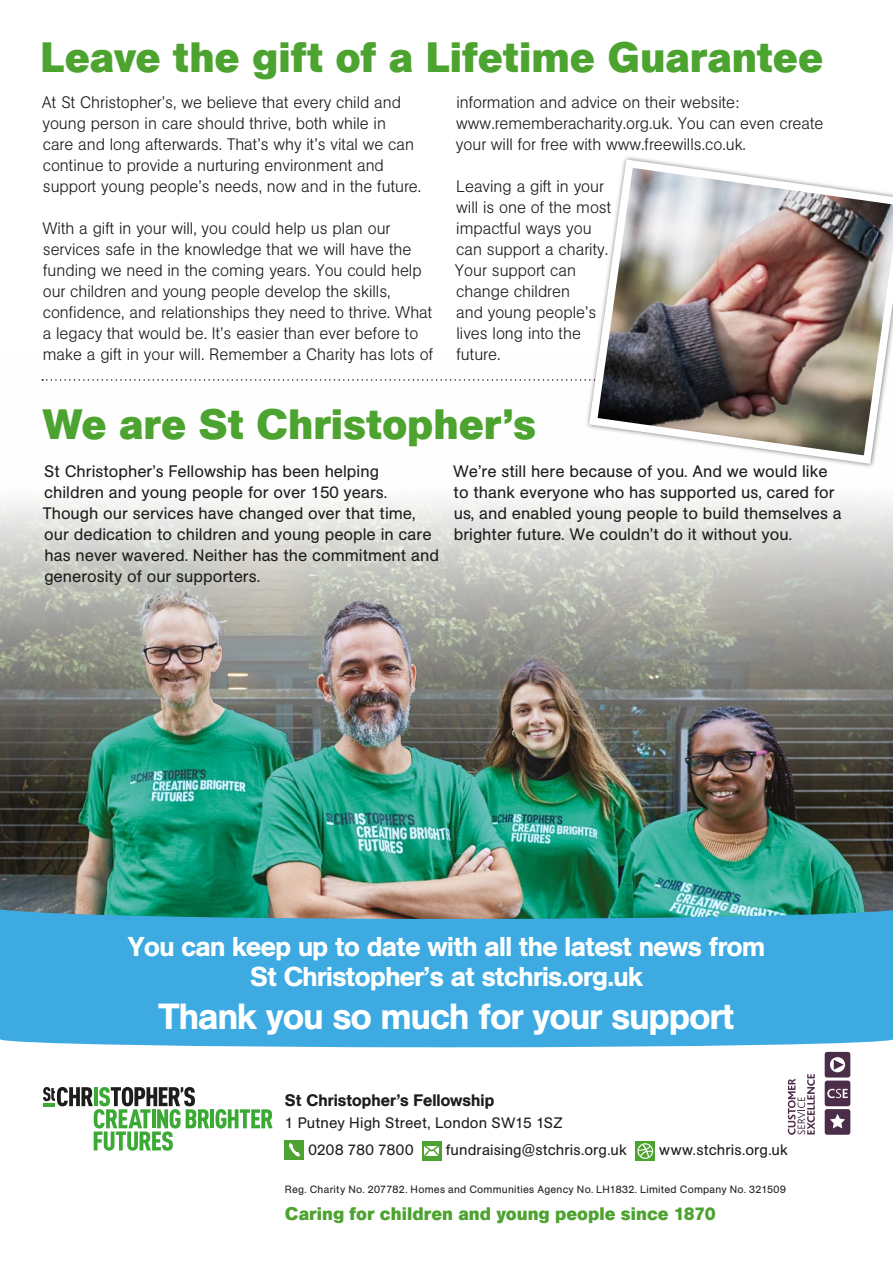
<style>
.page{position:relative;width:893px;height:1263px;background:#fff}
.page>*{position:absolute;margin:0;border:0;box-sizing:border-box;transform-origin:0 0}
.t1{font:700 42px "AG Book BQ";color:#4da32f}
.t2{font:500 36px "AG Book BQ";letter-spacing:-.02em;color:#fff}
.t3{font:500 27px/30px "AG Book BQ";letter-spacing:-.02em;color:#fff;text-align:center}
.t4{font:700 18px "AG Book BQ";color:#4da32f}
.t5{font:300 16.5px/21px "AG Book BQ";color:#1d1d1b}
.t6{font:16.5px/21px "AG Book BQ";color:#1d1d1b}
.t7{font:500 16.5px "AG Book BQ";color:#1d1d1b}
.t8{font:15px/26.7px "AG Book BQ";letter-spacing:.01em;color:#1d1d1b}
.t9{font:10.5px "AG Book BQ";letter-spacing:.02em;color:#1d1d1b}
</style>
<div class="page">
<img style="left:16px;top:379px;width:877px;height:530px">
<svg style="left:42px;top:379px;width:542px;height:2px"></svg>
<svg style="left:0;top:909px;width:893px;height:138px;background:#40a9db"></svg>
<svg style="left:788px;top:1074px;width:27px;height:61px"></svg>
<svg style="left:825px;top:1052px;width:25px;height:83px"></svg>
<div style="left:285px;top:1140px;width:19px;height:19px;background:#4da32f"></div>
<svg style="left:289px;top:1143px;width:11px;height:13px"></svg>
<div style="left:422px;top:1141px;width:19px;height:19px;background:#4da32f"></div>
<svg style="left:424px;top:1146px;width:15px;height:10px"></svg>
<div style="left:636px;top:1141px;width:19px;height:19px;background:#4da32f"></div>
<svg style="left:637px;top:1143px;width:16px;height:16px"></svg>
<hr style="left:210px;top:1109px;width:4px;height:19px;background:#3aaa35">
<svg style="left:215px;top:1109px;width:58px;height:19px"></svg>
<svg style="left:43px;top:1087px;width:166px;height:64px"></svg>
<img style="left:585px;top:157px;width:307px;height:311px">
<hr style="left:892px;top:205px;width:1px;height:471px;background:#fff">
<svg style="left:892px;top:193px;width:1px;height:39px"></svg>
<h1 class="t1" style="left:41px;top:32px;width:784px">Leave the gift of a Lifetime Guarantee</h1>
<p class="t5" style="left:42px;top:92px;width:381px">At St Christopher’s, we believe that every child and young person in care should thrive, both while in<br>care and long afterwards. That’s why it’s vital we can continue to provide a nurturing environment and support young people’s needs, now and in the future.</p>
<p class="t5" style="left:42px;top:218px;width:392px">With a gift in your will, you could help us plan our services safe in the knowledge that we will have the funding we need in the coming years. You could help our children and young people develop the skills, confidence, and relationships they need to thrive. What a legacy that would be. It’s easier than ever before to make a gift in your will. Remember a Charity has lots of</p>
<p class="t5" style="left:456px;top:92px;width:369px">information and advice on their website: www.rememberacharity.org.uk. You can even create your will for free with www.freewills.co.uk.</p>
<p class="t5" style="left:455px;top:176px;width:158px">Leaving a gift in your will is one of the most impactful ways you can support a charity.<br>Your support can change children<br>and young people’s lives long into the future.</p>
<h1 class="t1" style="left:43px;top:399px;width:495px">We are St Christopher’s</h1>
<p class="t6" style="left:43px;top:460px;width:398px">St Christopher’s Fellowship has been helping children and young people for over 150 years.<br>Though our services have changed over that time, our dedication to children and young people in care has never wavered. Neither has the commitment and generosity of our supporters.</p>
<p class="t6" style="left:453px;top:460px;width:390px">We’re still here because of you. And we would like to thank everyone who has supported us, cared for us, and enabled young people to build themselves a brighter future. We couldn’t do it without you.</p>
<h3 class="t3" style="left:128px;top:932px;width:639px">You can keep up to date with all the latest news from<br>St Christopher’s at stchris.org.uk</h3>
<h2 class="t2" style="left:158px;top:994px;width:578px">Thank you so much for your support</h2>
<p class="t7" style="left:285px;top:1090px;width:211px">St Christopher’s Fellowship</p>
<p class="t8" style="left:308px;top:1110px;width:256px;text-indent:-24px">1 Putney High Street, London SW15 1SZ<br>0208 780 7800</p>
<p class="t8" style="left:446px;top:1136px;width:183px">fundraising@stchris.org.uk</p>
<p class="t8" style="left:659px;top:1136px;width:130px">www.stchris.org.uk</p>
<p class="t9" style="left:285px;top:1184px;width:502px">Reg. Charity No. 207782. Homes and Communities Agency No. LH1832. Limited Company No. 321509</p>
<p class="t4" style="left:285px;top:1202px;width:432px">Caring for children and young people since 1870</p>
</div>
